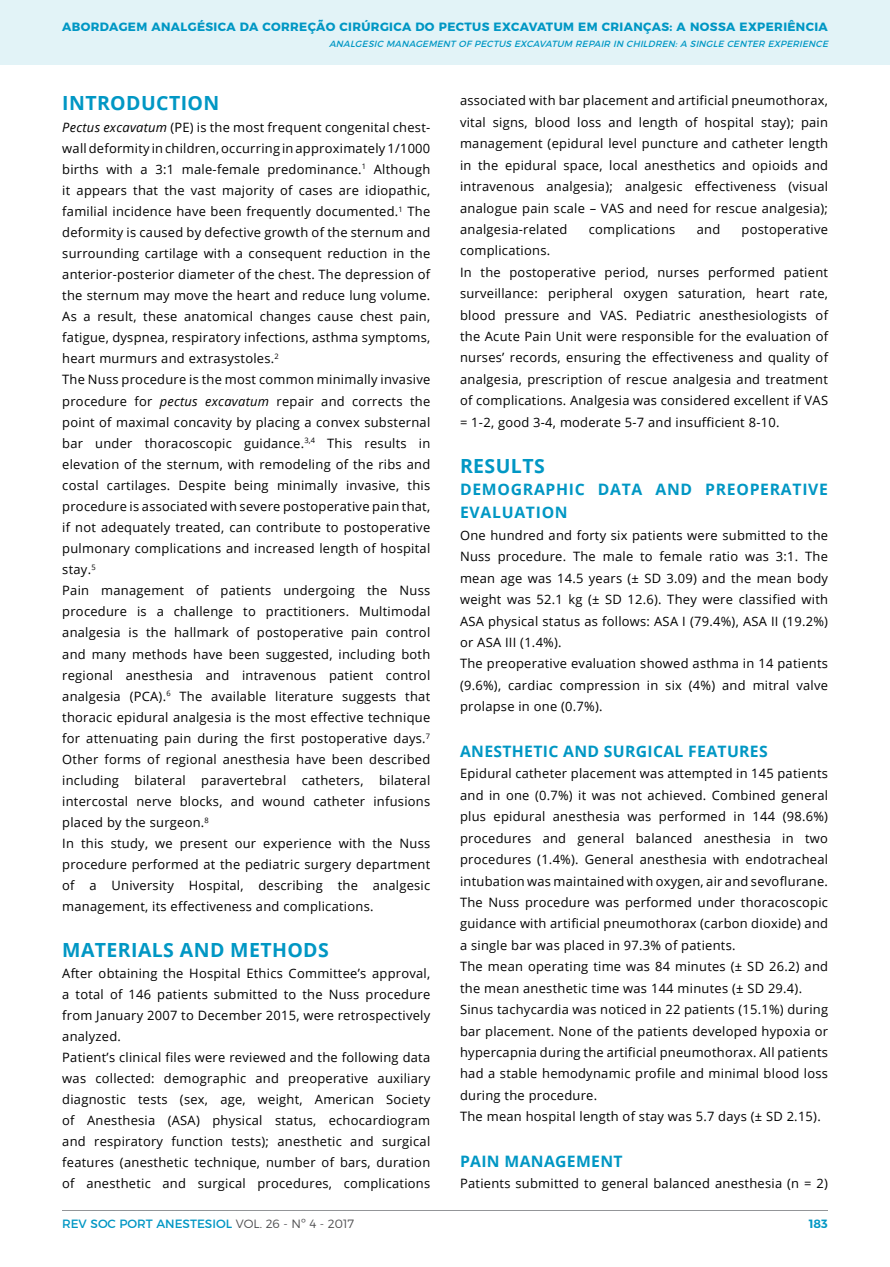
<style>
.page{position:relative;width:890px;height:1267px;background:#fff}
.page>*{position:absolute;margin:0;border:0;box-sizing:border-box;transform-origin:0 0}
.t1{font:700 19.5px "Open Sans";letter-spacing:.02em;color:#0197c4}
.t2{font:700 15.75px "Open Sans";letter-spacing:.02em;color:#0197c4}
.t3{font:700 15.75px/23px "Open Sans";letter-spacing:.045em;color:#0197c4}
.t4{font:12.9px/21.1px "Open Sans";letter-spacing:.02em;color:#000;text-align:justify}
.t5{font:700 12px "Montserrat";letter-spacing:.03em;color:#0097c4}
.t6{font:12px "Montserrat";color:#0097c4}
.t7{font:600 12px "Montserrat";color:#0197c4}
.t8{font:italic 9px "Montserrat";color:#0097c4}
.s1{font-style:italic}
.s2{font-weight:300;color:#4d4d4f}
</style>
<div class="page">
<div style="left:0;top:0;width:889px;height:65px;background:#e2f3f7"></div>
<hr style="left:62px;top:1210px;width:765px;height:1px;background:#939598">
<h1 class="t5" style="left:62px;top:17px;width:767px">ABORDAGEM ANALGÉSICA DA CORREÇÃO CIRÚRGICA DO PECTUS EXCAVATUM EM CRIANÇAS: A NOSSA EXPERIÊNCIA</h1>
<h1 class="t8" style="left:329px;top:37px;width:503px">ANALGESIC MANAGEMENT OF PECTUS EXCAVATUM REPAIR IN CHILDREN:A SINGLE CENTER EXPERIENCE</h1>
<h1 class="t1" style="left:62px;top:90px;width:158px">INTRODUCTION</h1>
<p class="t4" style="left:62px;top:116px;width:369px"><span class="s1">Pectus excavatum</span> (PE) is the most frequent congenital chest&shy;wall deformity in children, occurring in approximately 1/1000 births with a 3:1 male-female predominance.<sup>1</sup> Although it appears that the vast majority of cases are idiopathic, familial incidence have been frequently documented.<sup>1</sup> The deformity is caused by defective growth of the sternum and surrounding cartilage with a consequent reduction in the anterior-posterior diameter of the chest. The depression of the sternum may move the heart and reduce lung volume.<br>As a result, these anatomical changes cause chest pain, fatigue, dyspnea, respiratory infections, asthma symptoms, heart murmurs and extrasystoles.<sup>2</sup></p>
<p class="t4" style="left:62px;top:369px;width:369px">The Nuss procedure is the most common minimally invasive procedure for <span class="s1">pectus excavatum</span> repair and corrects the point of maximal concavity by placing a convex substernal bar under thoracoscopic guidance.<sup>3,4</sup> This results in elevation of the sternum, with remodeling of the ribs and costal cartilages. Despite being minimally invasive, this procedure is associated with severe postoperative pain that, if not adequately treated, can contribute to postoperative pulmonary complications and increased length of hospital stay.<sup>5</sup></p>
<p class="t4" style="left:62px;top:580px;width:369px">Pain management of patients undergoing the Nuss procedure is a challenge to practitioners. Multimodal analgesia is the hallmark of postoperative pain control and many methods have been suggested, including both regional anesthesia and intravenous patient control analgesia (PCA).<sup>6</sup> The available literature suggests that thoracic epidural analgesia is the most effective technique for attenuating pain during the first postoperative days.<sup>7<br></sup>Other forms of regional anesthesia have been described including bilateral paravertebral catheters, bilateral intercostal nerve blocks, and wound catheter infusions placed by the surgeon.<sup>8</sup></p>
<p class="t4" style="left:62px;top:832px;width:369px">In this study, we present our experience with the Nuss procedure performed at the pediatric surgery department of a University Hospital, describing the analgesic management, its effectiveness and complications.</p>
<h1 class="t1" style="left:62px;top:936px;width:268px">MATERIALS AND METHODS</h1>
<p class="t4" style="left:62px;top:962px;width:369px">After obtaining the Hospital Ethics Committee’s approval, a total of 146 patients submitted to the Nuss procedure from January 2007 to December 2015, were retrospectively analyzed.</p>
<p class="t4" style="left:62px;top:1046px;width:369px">Patient’s clinical files were reviewed and the following data was collected: demographic and preoperative auxiliary diagnostic tests (sex, age, weight, American Society of Anesthesia (ASA) physical status, echocardiogram and respiratory function tests); anesthetic and surgical features (anesthetic technique, number of bars, duration of anesthetic and surgical procedures, complications</p>
<p class="t4" style="left:460px;top:90px;width:369px">associated with bar placement and artificial pneumothorax, vital signs, blood loss and length of hospital stay); pain management (epidural level puncture and catheter length in the epidural space, local anesthetics and opioids and intravenous analgesia); analgesic effectiveness (visual analogue pain scale – VAS and need for rescue analgesia); analgesia-related</p>
<p class="t4" style="left:588px;top:218px;width:88px">complications</p>
<p class="t4" style="left:696px;top:218px;width:25px">and</p>
<p class="t4" style="left:741px;top:218px;width:88px">postoperative</p>
<p class="t4" style="left:460px;top:240px;width:92px">complications.</p>
<p class="t4" style="left:460px;top:261px;width:369px">In the postoperative period, nurses performed patient surveillance: peripheral oxygen saturation, heart rate, blood pressure and VAS. Pediatric anesthesiologists of the Acute Pain Unit were responsible for the evaluation of nurses’ records, ensuring the effectiveness and quality of analgesia, prescription of rescue analgesia and treatment of complications. Analgesia was considered excellent if VAS = 1-2, good 3-4, moderate 5-7 and insufficient 8-10.</p>
<h1 class="t1" style="left:460px;top:452px;width:86px">RESULTS</h1>
<h1 class="t3" style="left:460px;top:478px;width:369px">DEMOGRAPHIC DATA AND PREOPERATIVE<br>EVALUATION</h1>
<p class="t4" style="left:460px;top:524px;width:369px">One hundred and forty six patients were submitted to the Nuss procedure. The male to female ratio was 3:1. The mean age was 14.5 years (± SD 3.09) and the mean body weight was 52.1 kg (± SD 12.6). They were classified with ASA physical status as follows: ASA I (79.4%), ASA II (19.2%) or ASA III (1.4%).</p>
<p class="t4" style="left:460px;top:652px;width:369px">The preoperative evaluation showed asthma in 14 patients (9.6%), cardiac compression in six (4%) and mitral valve prolapse in one (0.7%).</p>
<h1 class="t2" style="left:460px;top:740px;width:309px">ANESTHETIC AND SURGICAL FEATURES</h1>
<p class="t4" style="left:460px;top:763px;width:369px">Epidural catheter placement was attempted in 145 patients and in one (0.7%) it was not achieved. Combined general plus epidural anesthesia was performed in 144 (98.6%) procedures and general balanced anesthesia in two procedures (1.4%). General anesthesia with endotracheal intubation was maintained with oxygen, air and sevoflurane.<br>The Nuss procedure was performed under thoracoscopic guidance with artificial pneumothorax (carbon dioxide) and a single bar was placed in 97.3% of patients.</p>
<p class="t4" style="left:460px;top:955px;width:369px">The mean operating time was 84 minutes (± SD 26.2) and the mean anesthetic time was 144 minutes (± SD 29.4).</p>
<p class="t4" style="left:460px;top:998px;width:369px">Sinus tachycardia was noticed in 22 patients (15.1%) during bar placement. None of the patients developed hypoxia or hypercapnia during the artificial pneumothorax. All patients had a stable hemodynamic profile and minimal blood loss during the procedure.</p>
<p class="t4" style="left:460px;top:1105px;width:362px">The mean hospital length of stay was 5.7 days (± SD 2.15).</p>
<h1 class="t2" style="left:460px;top:1150px;width:164px">PAIN MANAGEMENT</h1>
<p class="t4" style="left:460px;top:1173px;width:369px">Patients submitted to general balanced anesthesia (n = 2)</p>
<p class="t6" style="left:62px;top:1214px;width:293px">REV SOC PORT ANESTESIOL <span class="s2">VOL. 26 - Nº 4 - 2017</span></p>
<p class="t7" style="left:808px;top:1214px;width:21px">183</p>
</div>
